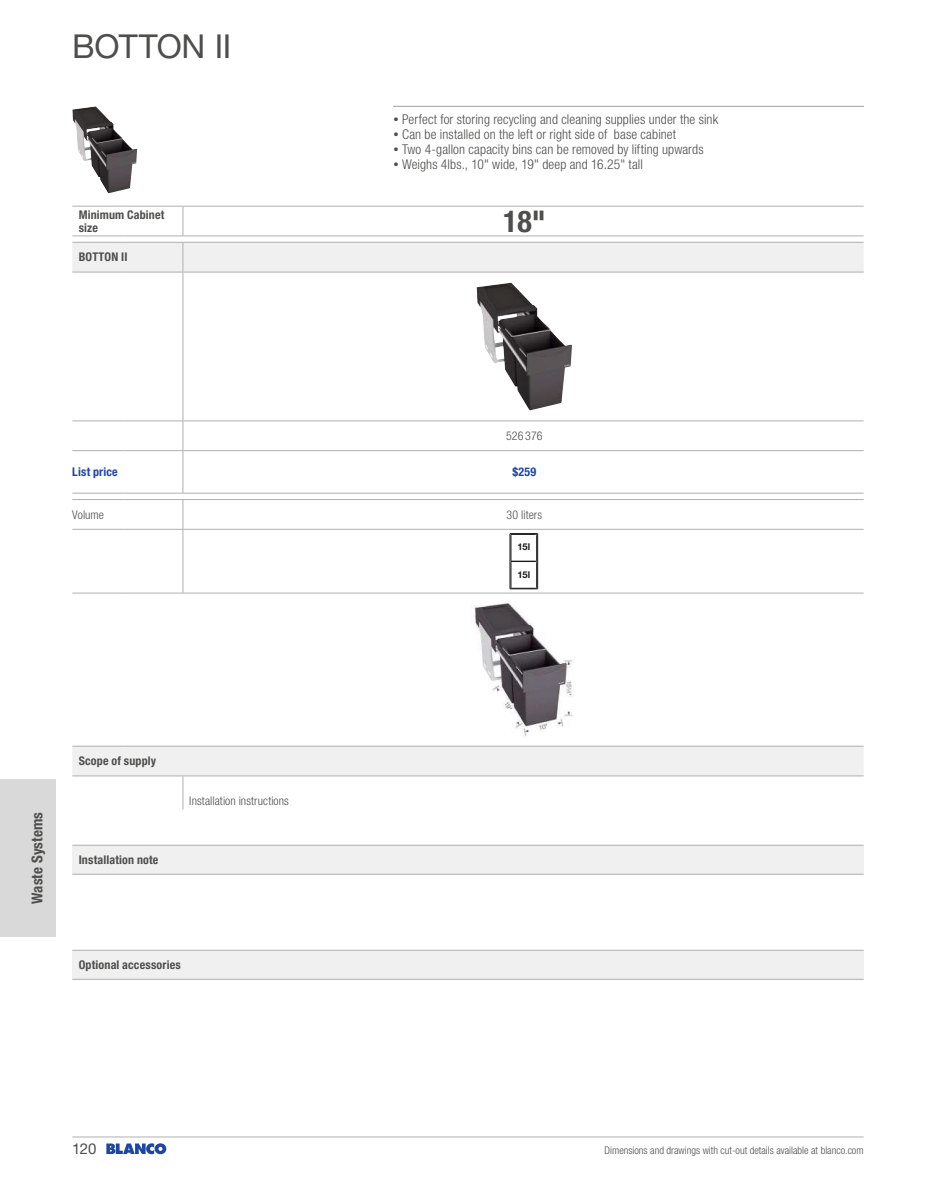
<style>
.page{position:relative;width:936px;height:1188px;background:#fff}
.page>*{position:absolute;margin:0;border:0;box-sizing:border-box;transform-origin:0 0}
.t1{font:33px "Helvetica Neue LTW1 G";letter-spacing:-.015em;color:#4e4e4d}
.t2{font:700 condensed 30px "Helvetica Neue LTW1 G";color:#4e4e4d}
.t3{font:700 condensed 15px "Helvetica Neue LTW1 G";letter-spacing:.01em;color:#4e4e4d}
.t4{font:15px "Helvetica Neue LTW1 G";color:#4e4e4d}
.t5{font:300 condensed 13.5px "Helvetica Neue LTW1 G";letter-spacing:.01em;color:#4e4e4d}
.t6{font:700 condensed 12px/13.5px "Helvetica Neue LTW1 G";letter-spacing:.015em;color:#4e4e4d}
.t7{font:300 condensed 12px "Helvetica Neue LTW1 G";letter-spacing:.01em;color:#4e4e4d}
.t8{font:700 condensed 12px "Helvetica Neue LTW1 G";letter-spacing:.015em;color:#1f46a1}
.t9{font:300 condensed 10.5px "Helvetica Neue LTW1 G";color:#4e4e4d}
.t10{font:700 9.3px "Helvetica Neue LT Pro";color:#1a1a18}
.s1{font-size:10.5px}
</style>
<div class="page">
<img style="left:72px;top:106px;width:65px;height:87px">
<hr style="left:393px;top:106px;width:470px;height:1px;background:#afb0b0">
<div style="left:72px;top:950px;width:791px;height:29px;background:#f0f0f0"></div>
<hr style="left:72px;top:950px;width:791px;height:1px;background:#afb0b0">
<hr style="left:72px;top:979px;width:791px;height:1px;background:#afb0b0">
<svg style="left:72px;top:243px;width:791px;height:533px"></svg>
<hr style="left:72px;top:421px;width:43px;height:1px;background:#afb0b0">
<hr style="left:123px;top:421px;width:60px;height:1px;background:#afb0b0">
<hr style="left:72px;top:593px;width:43px;height:1px;background:#afb0b0">
<hr style="left:123px;top:593px;width:60px;height:1px;background:#afb0b0">
<hr style="left:72px;top:206px;width:43px;height:1px;background:#afb0b0">
<hr style="left:123px;top:206px;width:60px;height:1px;background:#afb0b0">
<hr style="left:72px;top:236px;width:43px;height:1px;background:#afb0b0">
<hr style="left:123px;top:236px;width:60px;height:1px;background:#afb0b0">
<hr style="left:72px;top:450px;width:43px;height:1px;background:#afb0b0">
<hr style="left:123px;top:450px;width:60px;height:1px;background:#afb0b0">
<hr style="left:72px;top:493px;width:43px;height:1px;background:#afb0b0">
<hr style="left:123px;top:493px;width:60px;height:1px;background:#afb0b0">
<hr style="left:72px;top:499px;width:43px;height:1px;background:#afb0b0">
<hr style="left:72px;top:529px;width:43px;height:1px;background:#afb0b0">
<hr style="left:123px;top:529px;width:60px;height:1px;background:#afb0b0">
<svg style="left:115px;top:493px;width:8px;height:7px"></svg>
<hr style="left:123px;top:499px;width:60px;height:1px;background:#afb0b0">
<hr style="left:183px;top:206px;width:680px;height:1px;background:#afb0b0">
<svg style="left:182px;top:207px;width:1px;height:29px"></svg>
<hr style="left:183px;top:236px;width:680px;height:1px;background:#afb0b0">
<hr style="left:72px;top:242px;width:43px;height:1px;background:#afb0b0">
<hr style="left:72px;top:272px;width:43px;height:1px;background:#afb0b0">
<hr style="left:123px;top:272px;width:60px;height:1px;background:#afb0b0">
<svg style="left:115px;top:236px;width:8px;height:7px"></svg>
<hr style="left:123px;top:242px;width:60px;height:1px;background:#afb0b0">
<hr style="left:183px;top:242px;width:680px;height:1px;background:#afb0b0">
<svg style="left:182px;top:243px;width:1px;height:29px"></svg>
<hr style="left:183px;top:272px;width:680px;height:1px;background:#afb0b0">
<hr style="left:182px;top:272px;width:1px;height:149px;background:#afb0b0">
<hr style="left:183px;top:421px;width:680px;height:1px;background:#afb0b0">
<svg style="left:182px;top:421px;width:1px;height:29px"></svg>
<hr style="left:183px;top:450px;width:680px;height:1px;background:#afb0b0">
<hr style="left:182px;top:451px;width:1px;height:42px;background:#afb0b0">
<hr style="left:183px;top:493px;width:680px;height:1px;background:#afb0b0">
<hr style="left:183px;top:499px;width:680px;height:1px;background:#afb0b0">
<svg style="left:182px;top:500px;width:1px;height:29px"></svg>
<hr style="left:183px;top:529px;width:680px;height:1px;background:#afb0b0">
<hr style="left:182px;top:530px;width:1px;height:63px;background:#afb0b0">
<hr style="left:183px;top:593px;width:680px;height:1px;background:#afb0b0">
<hr style="left:72px;top:746px;width:43px;height:1px;background:#afb0b0">
<hr style="left:123px;top:746px;width:60px;height:1px;background:#afb0b0">
<hr style="left:72px;top:776px;width:43px;height:1px;background:#afb0b0">
<hr style="left:123px;top:776px;width:60px;height:1px;background:#afb0b0">
<hr style="left:183px;top:746px;width:680px;height:1px;background:#afb0b0">
<hr style="left:183px;top:776px;width:680px;height:1px;background:#afb0b0">
<hr style="left:182px;top:776px;width:1px;height:34px;background:#afb0b0">
<img style="left:476px;top:283px;width:96px;height:127px">
<hr style="left:509px;top:534px;width:1px;height:55px;background:#1a1a18">
<hr style="left:537px;top:534px;width:1px;height:55px;background:#1a1a18">
<svg style="left:510px;top:533px;width:27px;height:57px"></svg>
<img style="left:453px;top:599px;width:140px;height:141px">
<div style="left:72px;top:845px;width:791px;height:29px;background:#f0f0f0"></div>
<hr style="left:72px;top:845px;width:791px;height:1px;background:#afb0b0">
<hr style="left:72px;top:874px;width:791px;height:1px;background:#afb0b0">
<svg style="left:106px;top:1143px;width:60px;height:11px"></svg>
<hr style="left:72px;top:1137px;width:791px;height:1px;background:#afb0b0">
<div style="left:0;top:779px;width:55px;height:158px;background:#d9d9d9"></div>
<h1 class="t1" style="left:72px;top:25px;width:160px">BOTTON II</h1>
<p class="t5" style="left:393px;top:112px;width:326px"><span class="s1">•</span> Perfect for storing recycling and cleaning supplies under the sink</p>
<p class="t5" style="left:393px;top:127px;width:284px"><span class="s1">•</span> Can be installed on the left or right side of base cabinet</p>
<p class="t5" style="left:393px;top:142px;width:311px"><span class="s1">•</span> Two 4-gallon capacity bins can be removed by lifting upwards</p>
<p class="t5" style="left:393px;top:157px;width:251px"><span class="s1">•</span> Weighs 4lbs., 10" wide, 19" deep and 16.25" tall</p>
<p class="t6" style="left:79px;top:208px;width:87px">Minimum Cabinet size</p>
<h2 class="t2" style="left:503px;top:203px;width:44px">18"</h2>
<p class="t6" style="left:79px;top:251px;width:50px">BOTTON II</p>
<p class="t7" style="left:506px;top:429px;width:38px">526 376</p>
<p class="t8" style="left:72px;top:465px;width:47px">List price</p>
<p class="t8" style="left:512px;top:465px;width:25px">$259</p>
<p class="t7" style="left:72px;top:507px;width:33px">Volume</p>
<p class="t7" style="left:506px;top:507px;width:37px">30 liters</p>
<p class="t10" style="left:517px;top:541px;width:14px">15l</p>
<p class="t10" style="left:517px;top:569px;width:14px">15l</p>
<p class="t3" style="left:28px;top:904px;width:93px;rotate:-90deg">Waste Systems</p>
<p class="t6" style="left:79px;top:754px;width:79px">Scope of supply</p>
<p class="t6" style="left:79px;top:853px;width:81px">Installation note</p>
<p class="t7" style="left:189px;top:794px;width:101px">Installation instructions</p>
<p class="t6" style="left:79px;top:958px;width:104px">Optional accessories</p>
<p class="t4" style="left:72px;top:1139px;width:26px">120</p>
<p class="t9" style="left:604px;top:1144px;width:260px">Dimensions and drawings with cut-out details available at blanco.com</p>
</div>
